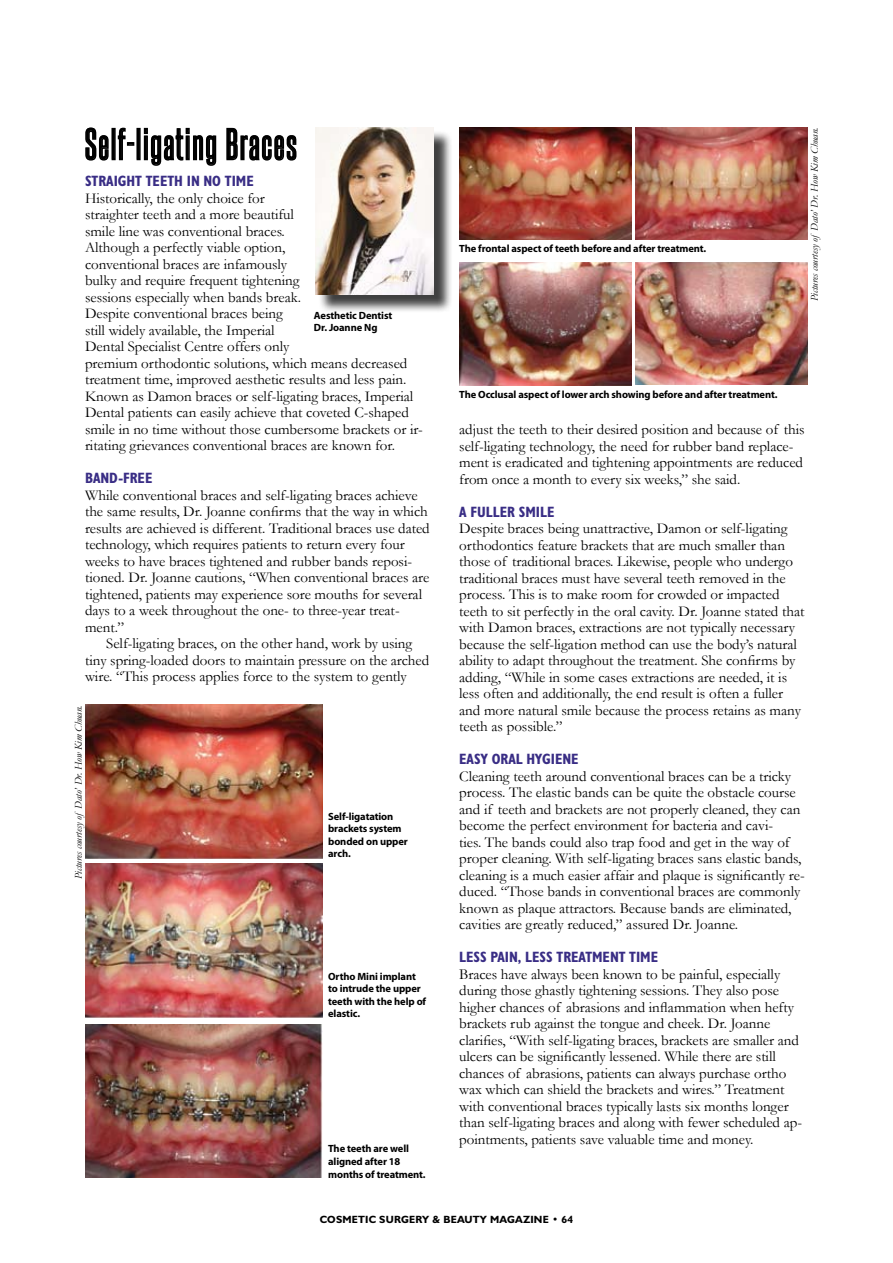
<style>
.page{position:relative;width:893px;height:1263px;background:#fff}
.page>*{position:absolute;margin:0;border:0;box-sizing:border-box;transform-origin:0 0}
.t1{font:37.5px "Steelfish Rg";letter-spacing:.05em;color:#000}
.t2{font:15px/16.5px "Garamond";letter-spacing:-.005em;color:#000}
.t3{font:700 condensed 15px "Humanist 521 BT";color:#392d85}
.t4{font:700 10.5px/12.6px "Myriad Pro";letter-spacing:-.01em;color:#000}
.t5{font:italic 10.5px "Garamond";letter-spacing:-.005em;color:#000}
.t6{font:700 10.5px "Humanist 521 BT";letter-spacing:.02em;color:#000}
</style>
<div class="page">
<svg style="left:85px;top:127px;width:24px;height:34px"></svg>
<div style="left:112px;top:128px;width:4px;height:32px;border:2px solid #000"></div>
<svg style="left:117px;top:127px;width:17px;height:34px"></svg>
<div style="left:137px;top:128px;width:4px;height:32px;border:2px solid #000"></div>
<svg style="left:144px;top:127px;width:73px;height:39px"></svg>
<svg style="left:226px;top:127px;width:71px;height:34px"></svg>
<div style="left:318px;top:130px;width:141px;height:190px;background:#000;opacity:.75"></div>
<img style="left:315px;top:128px;width:119px;height:166px">
<img style="left:85px;top:704px;width:237px;height:154px">
<img style="left:85px;top:1024px;width:237px;height:154px">
<img style="left:85px;top:863px;width:237px;height:154px">
<img style="left:459px;top:128px;width:172px;height:111px">
<img style="left:459px;top:262px;width:172px;height:124px">
<img style="left:636px;top:262px;width:172px;height:123px">
<img style="left:636px;top:128px;width:172px;height:111px">
<h1 class="t1" style="left:85px;top:121px;width:213px">Self-ligating Braces</h1>
<p class="t3" style="left:85px;top:172px;width:170px">STRAIGHT TEETH IN NO TIME</p>
<p class="t2" style="left:85px;top:189px;width:339px">Historically, the only choice for<br>straighter teeth and a more beautiful<br>smile line was conventional braces.<br>Although a perfectly viable option,<br>conventional braces are infamously<br>bulky and require frequent tightening<br>sessions especially when bands break.<br>Despite conventional braces being<br>still widely available, the Imperial<br>Dental Specialist Centre offers only<br>premium orthodontic solutions, which means decreased treatment time, improved aesthetic results and less pain.<br>Known as Damon braces or self-ligating braces, Imperial Dental patients can easily achieve that coveted C-shaped smile in no time without those cumbersome brackets or ir&shy;ritating grievances conventional braces are known for.</p>
<p class="t3" style="left:85px;top:469px;width:69px">BAND-FREE</p>
<p class="t2" style="left:85px;top:486px;width:346px">While conventional braces and self-ligating braces achieve the same results, Dr. Joanne confirms that the way in which results are achieved is different. Traditional braces use dated technology, which requires patients to return every four weeks to have braces tightened and rubber bands reposi&shy;tioned. Dr. Joanne cautions, “When conventional braces are tightened, patients may experience sore mouths for several days to a week throughout the one- to three-year treat&shy;ment.”</p>
<p class="t2" style="left:85px;top:635px;width:346px;text-indent:21px">Self-ligating braces, on the other hand, work by using tiny spring-loaded doors to maintain pressure on the arched wire. “This process applies force to the system to gently</p>
<p class="t4" style="left:314px;top:308px;width:80px">Aesthetic Dentist<br>Dr. Joanne Ng</p>
<p class="t5" style="left:72px;top:879px;width:175px;rotate:-90deg">Pictures courtesyof Dato’ Dr. How Kim Chuan.</p>
<p class="t4" style="left:328px;top:809px;width:81px">Self-ligatation brackets system bonded on upper arch.</p>
<p class="t4" style="left:328px;top:969px;width:100px">Ortho Mini implant to intrude the upper teeth with the help of elastic.</p>
<p class="t4" style="left:328px;top:1142px;width:99px">The teeth are well aligned after 18 months of treatment.</p>
<p class="t4" style="left:459px;top:241px;width:248px">The frontal aspect of teeth before and after treatment.</p>
<p class="t5" style="left:808px;top:301px;width:175px;rotate:-90deg">Pictures courtesyof Dato’ Dr. How Kim Chuan.</p>
<p class="t4" style="left:459px;top:387px;width:320px">The Occlusal aspect of lower arch showing before and after treatment.</p>
<p class="t2" style="left:459px;top:421px;width:347px">adjust the teeth to their desired position and because of this self-ligating technology, the need for rubber band replace&shy;ment is eradicated and tightening appointments are reduced from once a month to every six weeks,” she said.</p>
<p class="t3" style="left:459px;top:502px;width:97px">A FULLER SMILE</p>
<p class="t2" style="left:459px;top:520px;width:347px">Despite braces being unattractive, Damon or self-ligating orthodontics feature brackets that are much smaller than those of traditional braces. Likewise, people who undergo traditional braces must have several teeth removed in the process. This is to make room for crowded or impacted teeth to sit perfectly in the oral cavity. Dr. Joanne stated that with Damon braces, extractions are not typically necessary because the self-ligation method can use the body’s natural ability to adapt throughout the treatment. She confirms by adding, “While in some cases extractions are needed, it is less often and additionally, the end result is often a fuller and more natural smile because the process retains as many teeth as possible.”</p>
<p class="t3" style="left:459px;top:750px;width:121px">EASY ORAL HYGIENE</p>
<p class="t2" style="left:459px;top:767px;width:347px">Cleaning teeth around conventional braces can be a tricky process. The elastic bands can be quite the obstacle course and if teeth and brackets are not properly cleaned, they can become the perfect environment for bacteria and cavi-<br>ties. The bands could also trap food and get in the way of proper cleaning. With self-ligating braces sans elastic bands, cleaning is a much easier affair and plaque is significantly re&shy;duced. “Those bands in conventional braces are commonly known as plaque attractors. Because bands are eliminated, cavities are greatly reduced,” assured Dr. Joanne.</p>
<p class="t3" style="left:459px;top:948px;width:200px">LESS PAIN, LESS TREATMENT TIME</p>
<p class="t2" style="left:459px;top:965px;width:344px">Braces have always been known to be painful, especially during those ghastly tightening sessions. They also pose higher chances of abrasions and inflammation when hefty brackets rub against the tongue and cheek. Dr. Joanne clarifies, “With self-ligating braces, brackets are smaller and ulcers can be significantly lessened. While there are still chances of abrasions, patients can always purchase ortho wax which can shield the brackets and wires.” Treatment with conventional braces typically lasts six months longer than self-ligating braces and along with fewer scheduled ap&shy;pointments, patients save valuable time and money.</p>
<p class="t6" style="left:320px;top:1212px;width:255px">COSMETIC SURGERY &amp; BEAUTY MAGAZINE • 64</p>
</div>
